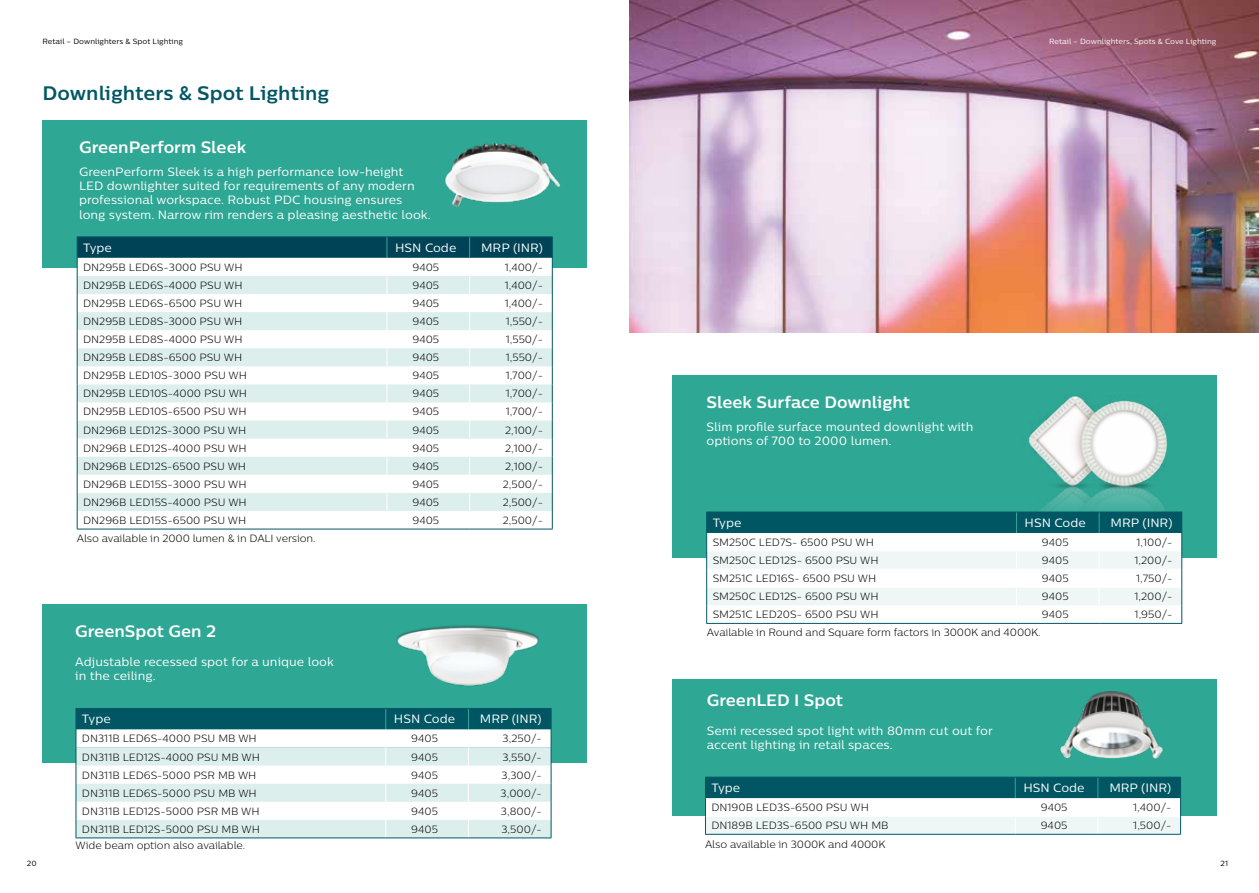
<style>
.page{position:relative;width:1259px;height:893px;background:#fff}
.page>*{position:absolute;margin:0;border:0;box-sizing:border-box;transform-origin:0 0}
.t1{font:700 19.5px "Centrale Sans Pro";color:#005763}
.t2{font:700 16.5px "Centrale Sans Pro";color:#fff}
.t3{font:12px/14.4px "Centrale Sans Pro";color:#fff}
.t4{font:300 10.5px "Centrale Sans Pro";color:#000}
.t5{font:7.5px "Centrale Sans Pro";color:#fff}
.t6{font:7.5px "Centrale Sans Pro";color:#000}
</style>
<div class="page">
<div style="left:43px;top:604px;width:544px;height:159px;background:#2fa795"></div>
<svg style="left:76px;top:708px;width:476px;height:130px"></svg>
<hr style="left:76px;top:837px;width:310px;height:1px;background:#005763">
<hr style="left:386px;top:837px;width:82px;height:1px;background:#005763">
<hr style="left:468px;top:837px;width:83px;height:1px;background:#005763">
<img style="left:396px;top:625px;width:143px;height:61px">
<img style="left:629px;top:0;width:630px;height:333px">
<div style="left:43px;top:120px;width:544px;height:148px;background:#2fa795"></div>
<hr style="left:77px;top:236px;width:310px;height:1px;background:#005763">
<hr style="left:387px;top:236px;width:82px;height:1px;background:#005763">
<hr style="left:469px;top:236px;width:84px;height:1px;background:#005763">
<hr style="left:77px;top:529px;width:310px;height:1px;background:#005763">
<hr style="left:387px;top:529px;width:82px;height:1px;background:#005763">
<hr style="left:469px;top:529px;width:84px;height:1px;background:#005763">
<svg style="left:77px;top:237px;width:476px;height:292px"></svg>
<img style="left:445px;top:143px;width:116px;height:64px">
<div style="left:672px;top:375px;width:544px;height:183px;background:#2fa795"></div>
<img style="left:1014px;top:396px;width:169px;height:131px">
<hr style="left:706px;top:623px;width:310px;height:1px;background:#005763">
<hr style="left:1016px;top:623px;width:83px;height:1px;background:#005763">
<hr style="left:1099px;top:623px;width:83px;height:1px;background:#005763">
<svg style="left:706px;top:512px;width:476px;height:111px"></svg>
<div style="left:672px;top:679px;width:544px;height:137px;background:#2fa795"></div>
<hr style="left:705px;top:834px;width:310px;height:1px;background:#005763">
<hr style="left:1015px;top:834px;width:83px;height:1px;background:#005763">
<hr style="left:1098px;top:834px;width:82px;height:1px;background:#005763">
<svg style="left:705px;top:777px;width:476px;height:57px;background:#9abdc1"></svg>
<img style="left:1060px;top:691px;width:103px;height:68px">
<p class="t6" style="left:43px;top:37px;width:142px">Retail – Downlighters &amp; Spot Lighting</p>
<h1 class="t1" style="left:43px;top:80px;width:288px">Downlighters &amp; Spot Lighting</h1>
<h2 class="t2" style="left:79px;top:136px;width:169px">GreenPerform Sleek</h2>
<p class="t3" style="left:79px;top:164px;width:353px">GreenPerform Sleek is a high performance low-height LED downlighter suited for requirements of any modern professional workspace. Robust PDC housing ensures long system. Narrow rim renders a pleasing aesthetic look.</p>
<p class="t3" style="left:83px;top:240px;width:30px">Type</p>
<p class="t3" style="left:395px;top:240px;width:63px">HSN Code</p>
<p class="t3" style="left:481px;top:240px;width:63px">MRP (INR)</p>
<p class="t4" style="left:83px;top:261px;width:161px">DN295B LED6S-3000 PSU WH</p>
<p class="t4" style="left:412px;top:261px;width:28px">9405</p>
<p class="t4" style="left:505px;top:261px;width:40px">1,400/-</p>
<p class="t4" style="left:83px;top:279px;width:161px">DN295B LED6S-4000 PSU WH</p>
<p class="t4" style="left:412px;top:279px;width:28px">9405</p>
<p class="t4" style="left:505px;top:279px;width:40px">1,400/-</p>
<p class="t4" style="left:83px;top:297px;width:161px">DN295B LED6S-6500 PSU WH</p>
<p class="t4" style="left:412px;top:297px;width:28px">9405</p>
<p class="t4" style="left:505px;top:297px;width:40px">1,400/-</p>
<p class="t4" style="left:83px;top:315px;width:161px">DN295B LED8S-3000 PSU WH</p>
<p class="t4" style="left:412px;top:315px;width:28px">9405</p>
<p class="t4" style="left:506px;top:315px;width:39px">1,550/-</p>
<p class="t4" style="left:83px;top:333px;width:161px">DN295B LED8S-4000 PSU WH</p>
<p class="t4" style="left:412px;top:333px;width:28px">9405</p>
<p class="t4" style="left:506px;top:333px;width:39px">1,550/-</p>
<p class="t4" style="left:83px;top:351px;width:161px">DN295B LED8S-6500 PSU WH</p>
<p class="t4" style="left:412px;top:351px;width:28px">9405</p>
<p class="t4" style="left:506px;top:351px;width:39px">1,550/-</p>
<p class="t4" style="left:83px;top:369px;width:165px">DN295B LED10S-3000 PSU WH</p>
<p class="t4" style="left:412px;top:369px;width:28px">9405</p>
<p class="t4" style="left:506px;top:369px;width:39px">1,700/-</p>
<p class="t4" style="left:83px;top:387px;width:165px">DN295B LED10S-4000 PSU WH</p>
<p class="t4" style="left:412px;top:387px;width:28px">9405</p>
<p class="t4" style="left:506px;top:387px;width:39px">1,700/-</p>
<p class="t4" style="left:83px;top:405px;width:165px">DN295B LED10S-6500 PSU WH</p>
<p class="t4" style="left:412px;top:405px;width:28px">9405</p>
<p class="t4" style="left:506px;top:405px;width:39px">1,700/-</p>
<p class="t4" style="left:83px;top:423px;width:165px">DN296B LED12S-3000 PSU WH</p>
<p class="t4" style="left:412px;top:423px;width:28px">9405</p>
<p class="t4" style="left:505px;top:423px;width:39px">2,100/-</p>
<p class="t4" style="left:83px;top:441px;width:165px">DN296B LED12S-4000 PSU WH</p>
<p class="t4" style="left:412px;top:441px;width:28px">9405</p>
<p class="t4" style="left:505px;top:441px;width:39px">2,100/-</p>
<p class="t4" style="left:83px;top:460px;width:164px">DN296B LED12S-6500 PSU WH</p>
<p class="t4" style="left:412px;top:460px;width:28px">9405</p>
<p class="t4" style="left:505px;top:460px;width:39px">2,100/-</p>
<p class="t4" style="left:83px;top:478px;width:165px">DN296B LED15S-3000 PSU WH</p>
<p class="t4" style="left:412px;top:478px;width:28px">9405</p>
<p class="t4" style="left:503px;top:478px;width:42px">2,500/-</p>
<p class="t4" style="left:83px;top:496px;width:165px">DN296B LED15S-4000 PSU WH</p>
<p class="t4" style="left:412px;top:496px;width:28px">9405</p>
<p class="t4" style="left:503px;top:496px;width:42px">2,500/-</p>
<p class="t4" style="left:83px;top:514px;width:165px">DN296B LED15S-6500 PSU WH</p>
<p class="t4" style="left:412px;top:514px;width:28px">9405</p>
<p class="t4" style="left:503px;top:514px;width:42px">2,500/-</p>
<p class="t4" style="left:77px;top:532px;width:240px">Also available in 2000 lumen &amp; in DALI version.</p>
<h2 class="t2" style="left:75px;top:620px;width:142px">GreenSpot Gen 2</h2>
<p class="t3" style="left:75px;top:654px;width:260px">Adjustable recessed spot for a unique look in the ceiling.</p>
<p class="t3" style="left:82px;top:712px;width:30px">Type</p>
<p class="t3" style="left:394px;top:712px;width:63px">HSN Code</p>
<p class="t3" style="left:480px;top:712px;width:63px">MRP (INR)</p>
<p class="t4" style="left:82px;top:732px;width:176px">DN311B LED6S-4000 PSU MB WH</p>
<p class="t4" style="left:411px;top:732px;width:28px">9405</p>
<p class="t4" style="left:502px;top:732px;width:41px">3,250/-</p>
<p class="t4" style="left:82px;top:750px;width:179px">DN311B LED12S-4000 PSU MB WH</p>
<p class="t4" style="left:411px;top:750px;width:28px">9405</p>
<p class="t4" style="left:502px;top:750px;width:41px">3,550/-</p>
<p class="t4" style="left:82px;top:768px;width:176px">DN311B LED6S-5000 PSR MB WH</p>
<p class="t4" style="left:411px;top:768px;width:28px">9405</p>
<p class="t4" style="left:501px;top:768px;width:42px">3,300/-</p>
<p class="t4" style="left:82px;top:786px;width:176px">DN311B LED6S-5000 PSU MB WH</p>
<p class="t4" style="left:411px;top:786px;width:28px">9405</p>
<p class="t4" style="left:500px;top:786px;width:43px">3,000/-</p>
<p class="t4" style="left:82px;top:804px;width:179px">DN311B LED12S-5000 PSR MB WH</p>
<p class="t4" style="left:411px;top:804px;width:28px">9405</p>
<p class="t4" style="left:501px;top:804px;width:42px">3,800/-</p>
<p class="t4" style="left:82px;top:823px;width:179px">DN311B LED12S-5000 PSU MB WH</p>
<p class="t4" style="left:411px;top:823px;width:28px">9405</p>
<p class="t4" style="left:501px;top:823px;width:42px">3,500/-</p>
<p class="t4" style="left:76px;top:838px;width:171px">Wide beam option also available.</p>
<p class="t5" style="left:1049px;top:37px;width:169px">Retail – Downlighters, Spots &amp; Cove Lighting</p>
<h2 class="t2" style="left:706px;top:391px;width:205px">Sleek Surface Downlight</h2>
<p class="t3" style="left:706px;top:419px;width:268px">Slim profile surface mounted downlight with options of 700 to 2000 lumen.</p>
<p class="t3" style="left:712px;top:515px;width:30px">Type</p>
<p class="t3" style="left:1024px;top:515px;width:63px">HSN Code</p>
<p class="t3" style="left:1110px;top:515px;width:63px">MRP (INR)</p>
<p class="t4" style="left:712px;top:536px;width:163px">SM250C LED7S- 6500 PSU WH</p>
<p class="t4" style="left:1042px;top:536px;width:28px">9405</p>
<p class="t4" style="left:1136px;top:536px;width:37px">1,100/-</p>
<p class="t4" style="left:712px;top:554px;width:167px">SM250C LED12S- 6500 PSU WH</p>
<p class="t4" style="left:1042px;top:554px;width:28px">9405</p>
<p class="t4" style="left:1134px;top:554px;width:39px">1,200/-</p>
<p class="t4" style="left:712px;top:572px;width:165px">SM251C LED16S- 6500 PSU WH</p>
<p class="t4" style="left:1042px;top:572px;width:28px">9405</p>
<p class="t4" style="left:1136px;top:572px;width:38px">1,750/-</p>
<p class="t4" style="left:712px;top:590px;width:167px">SM250C LED12S- 6500 PSU WH</p>
<p class="t4" style="left:1042px;top:590px;width:28px">9405</p>
<p class="t4" style="left:1134px;top:590px;width:39px">1,200/-</p>
<p class="t4" style="left:712px;top:608px;width:167px">SM251C LED20S- 6500 PSU WH</p>
<p class="t4" style="left:1042px;top:608px;width:28px">9405</p>
<p class="t4" style="left:1134px;top:608px;width:39px">1,950/-</p>
<p class="t4" style="left:707px;top:626px;width:335px">Available in Round and Square form factors in 3000K and 4000K.</p>
<h2 class="t2" style="left:707px;top:690px;width:138px">GreenLED I Spot</h2>
<p class="t3" style="left:707px;top:723px;width:287px">Semi recessed spot light with 80mm cut out for accent lighting in retail spaces.</p>
<p class="t3" style="left:711px;top:780px;width:30px">Type</p>
<p class="t3" style="left:1023px;top:780px;width:63px">HSN Code</p>
<p class="t3" style="left:1109px;top:780px;width:63px">MRP (INR)</p>
<p class="t4" style="left:711px;top:801px;width:159px">DN190B LED3S-6500 PSU WH</p>
<p class="t4" style="left:1040px;top:801px;width:28px">9405</p>
<p class="t4" style="left:1133px;top:801px;width:40px">1,400/-</p>
<p class="t4" style="left:711px;top:819px;width:179px">DN189B LED3S-6500 PSU WH MB</p>
<p class="t4" style="left:1040px;top:819px;width:28px">9405</p>
<p class="t4" style="left:1133px;top:819px;width:40px">1,500/-</p>
<p class="t4" style="left:705px;top:838px;width:182px">Also available in 3000K and 4000K</p>
<p class="t6" style="left:27px;top:858px;width:11px">20</p>
<p class="t6" style="left:1220px;top:858px;width:9px">21</p>
</div>
